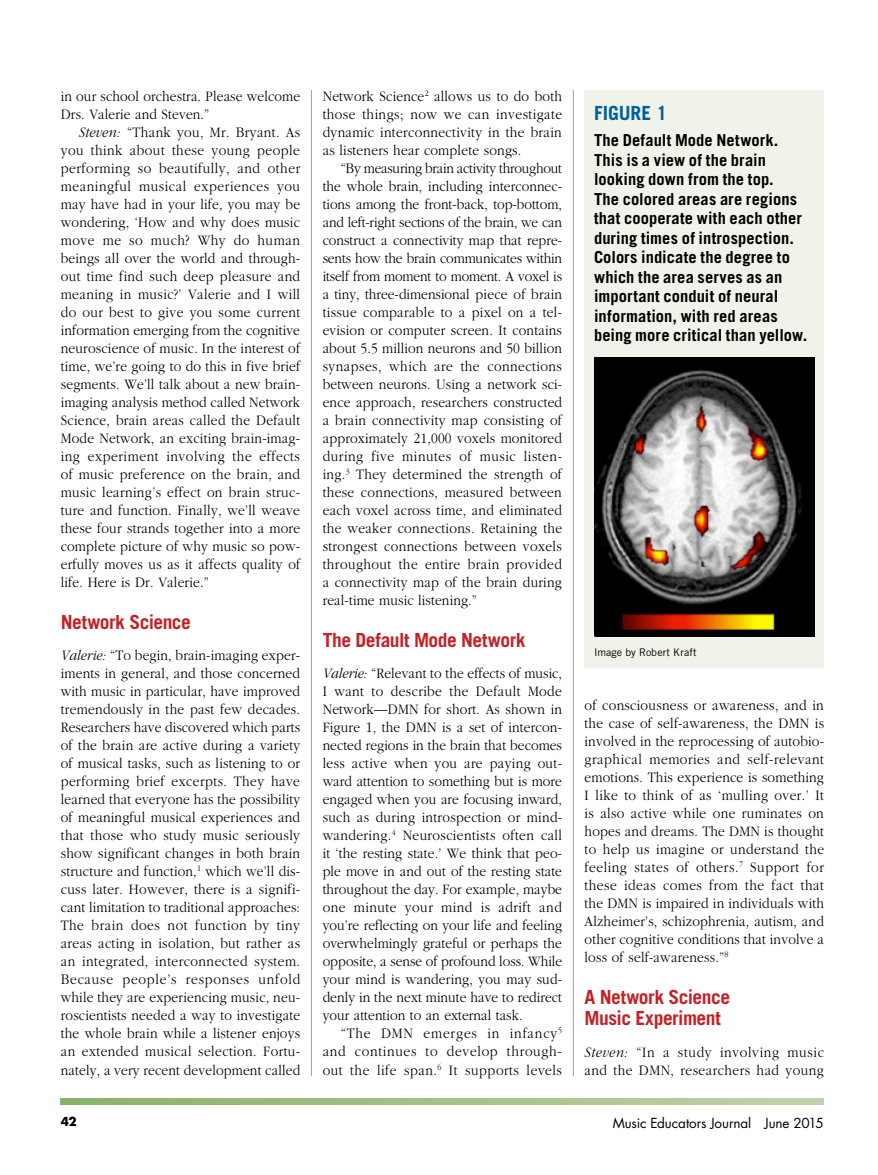
<style>
.page{position:relative;width:878px;height:1175px;background:#fff}
.page>*{position:absolute;margin:0;border:0;box-sizing:border-box;transform-origin:0 0}
.t1{font:700 19.5px/21px "Trade Gothic LT Std";letter-spacing:-.025em;color:#c42127}
.t2{font:700 19.5px "Trade Gothic LT Std";letter-spacing:-.005em;color:#00609a}
.t3{font:700 16.5px/19.5px "Trade Gothic LT Std";letter-spacing:.005em;color:#000}
.t4{font:300 15px/18px "ITC Garamond Std";letter-spacing:.015em;color:#000;text-align:justify;scale:.9 1}
.t5{font:300 15px/18px "ITC Garamond Std";letter-spacing:.035em;color:#000;scale:.9 1}
.t6{font:13.5px "Futura Std";letter-spacing:-.005em;color:#000}
.t7{font:700 12px "Futura Std";color:#000}
.t8{font:10.5px "Trade Gothic LT Std";letter-spacing:.01em;color:#000}
.s1{font-style:italic}
</style>
<div class="page">
<hr style="left:311px;top:90px;width:1px;height:986px;background:#8ab368">
<hr style="left:573px;top:90px;width:1px;height:986px;background:#8ab368">
<svg style="left:61px;top:1098px;width:763px;height:6px;background:#a4c289"></svg>
<div style="left:584px;top:90px;width:240px;height:577px;background:#f0f3ea"></div>
<img style="left:594px;top:357px;width:220px;height:279px">
<p class="t4" style="left:61px;top:87px;width:267px">in our school orchestra. Please welcome<br>Drs. Valerie and Steven.”</p>
<p class="t4" style="left:61px;top:123px;width:267px;text-indent:18px"><span class="s1">Steven:</span> “Thank you, Mr. Bryant. As you think about these young people performing so beautifully, and other meaningful musical experiences you may have had in your life, you may be wondering, ‘How and why does music move me so much? Why do human beings all over the world and through&shy;out time find such deep pleasure and meaning in music?’ Valerie and I will do our best to give you some current information emerging from the cognitive neuroscience of music. In the interest of time, we’re going to do this in five brief segments. We’ll talk about a new brain&shy;imaging analysis method called Network Science, brain areas called the Default Mode Network, an exciting brain-imag&shy;ing experiment involving the effects of music preference on the brain, and music learning’s effect on brain struc&shy;ture and function. Finally, we’ll weave these four strands together into a more complete picture of why music so pow&shy;erfully moves us as it affects quality of life. Here is Dr. Valerie.”</p>
<h1 class="t1" style="left:61px;top:611px;width:132px">Network Science</h1>
<p class="t4" style="left:61px;top:647px;width:267px"><span class="s1">Valerie:</span> “To begin, brain-imaging exper&shy;iments in general, and those concerned with music in particular, have improved tremendously in the past few decades.<br>Researchers have discovered which parts of the brain are active during a variety of musical tasks, such as listening to or performing brief excerpts. They have learned that everyone has the possibility of meaningful musical experiences and that those who study music seriously show significant changes in both brain structure and function,<sup>1</sup> which we’ll dis&shy;cuss later. However, there is a signifi&shy;cant limitation to traditional approaches:<br>The brain does not function by tiny areas acting in isolation, but rather as an integrated, interconnected system.<br>Because people’s responses unfold while they are experiencing music, neu&shy;roscientists needed a way to investigate the whole brain while a listener enjoys an extended musical selection. Fortu&shy;nately, a very recent development called</p>
<p class="t4" style="left:322px;top:87px;width:268px">Network Science<sup>2</sup> allows us to do both those things; now we can investigate dynamic interconnectivity in the brain as listeners hear complete songs.</p>
<p class="t4" style="left:323px;top:159px;width:267px;text-indent:18px">“By measuring brain activity throughout the whole brain, including interconnec&shy;tions among the front-back, top-bottom, and left-right sections of the brain, we can construct a connectivity map that repre&shy;sents how the brain communicates within itself from moment to moment. A voxel is a tiny, three-dimensional piece of brain tissue comparable to a pixel on a tel&shy;evision or computer screen. It contains about 5.5 million neurons and 50 billion synapses, which are the connections between neurons. Using a network sci&shy;ence approach, researchers constructed a brain connectivity map consisting of approximately 21,000 voxels monitored during five minutes of music listen&shy;ing.<sup>3</sup> They determined the strength of these connections, measured between each voxel across time, and eliminated the weaker connections. Retaining the strongest connections between voxels throughout the entire brain provided a connectivity map of the brain during real-time music listening.”</p>
<h1 class="t1" style="left:322px;top:629px;width:204px">The Default Mode Network</h1>
<p class="t4" style="left:322px;top:665px;width:268px"><span class="s1">Valerie:</span> “Relevant to the effects of music, I want to describe the Default Mode Network—DMN for short. As shown in Figure 1, the DMN is a set of intercon&shy;nected regions in the brain that becomes less active when you are paying out&shy;ward attention to something but is more engaged when you are focusing inward, such as during introspection or mind&shy;wandering.<sup>4</sup> Neuroscientists often call it ‘the resting state.’ We think that peo&shy;ple move in and out of the resting state throughout the day. For example, maybe one minute your mind is adrift and you’re reflecting on your life and feeling overwhelmingly grateful or perhaps the opposite, a sense of profound loss. While your mind is wandering, you may sud&shy;denly in the next minute have to redirect your attention to an external task.</p>
<p class="t4" style="left:323px;top:1025px;width:267px;text-indent:18px">“The DMN emerges in infancy<sup>5 </sup>and continues to develop through&shy;out the life span.<sup>6</sup> It supports levels</p>
<h1 class="t2" style="left:594px;top:101px;width:75px">FIGURE 1</h1>
<p class="t3" style="left:594px;top:130px;width:215px">The Default Mode Network.<br>This is a view of the brain looking down from the top.<br>The colored areas are regions that cooperate with each other during times of introspection.<br>Colors indicate the degree to which the area serves as an important conduit of neural information, with red areas being more critical than yellow.</p>
<p class="t8" style="left:594px;top:646px;width:104px">Image by Robert Kraft</p>
<p class="t4" style="left:584px;top:696px;width:268px">of consciousness or awareness, and in the case of self-awareness, the DMN is involved in the reprocessing of autobio&shy;graphical memories and self-relevant emotions. This experience is something I like to think of as ‘mulling over.’ It is also active while one ruminates on hopes and dreams. The DMN is thought to help us imagine or understand the feeling states of others.<sup>7</sup> Support for these ideas comes from the fact that the DMN is impaired in individuals with Alzheimer’s, schizophrenia, autism, and other cognitive conditions that involve a loss of self-awareness.”<sup>8</sup></p>
<h1 class="t1" style="left:584px;top:986px;width:147px">A Network Science<br>Music Experiment</h1>
<p class="t5" style="left:584px;top:1043px;width:267px"><span class="s1">Steven:</span> “In a study involving music and the DMN, researchers had young</p>
<p class="t7" style="left:61px;top:1113px;width:18px">42</p>
<p class="t6" style="left:612px;top:1114px;width:213px">Music Educators Journal June 2015</p>
</div>
